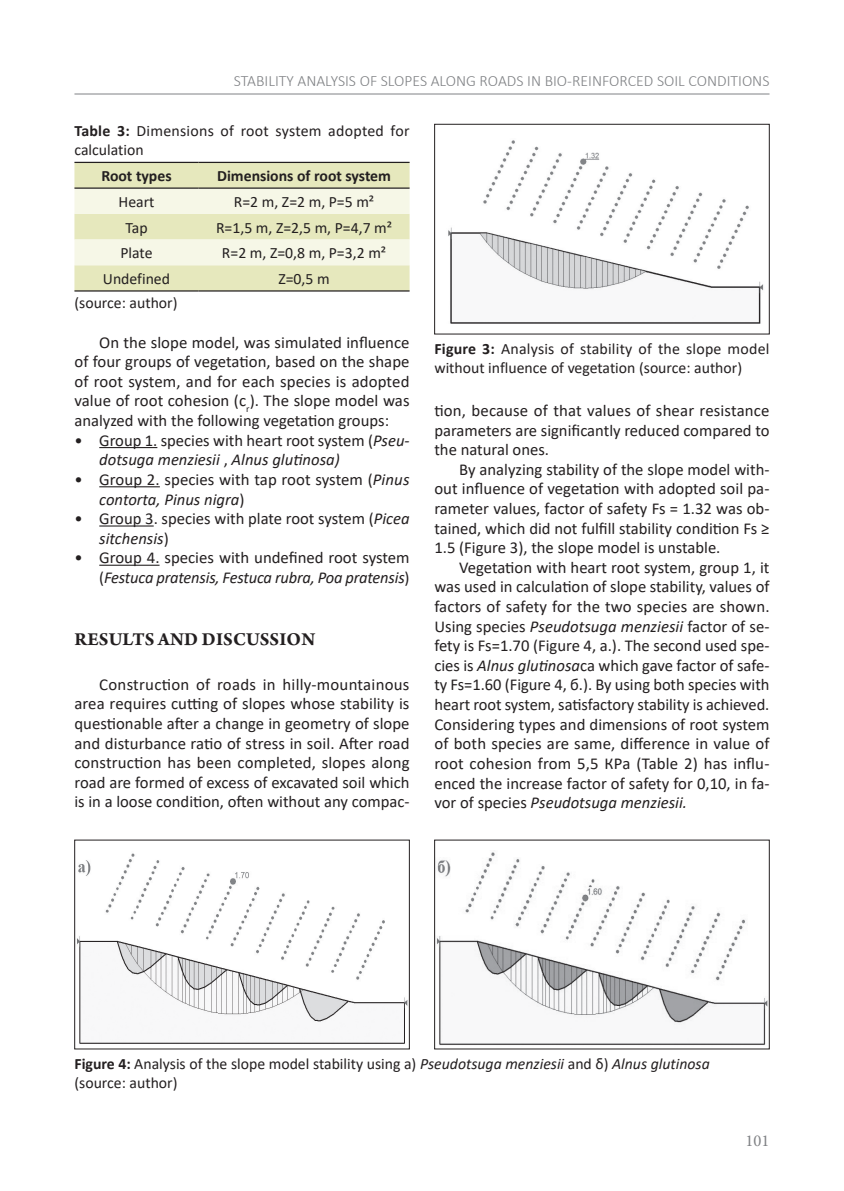
<style>
.page{position:relative;width:844px;height:1191px;background:#fff}
.page>*{position:absolute;margin:0;border:0;box-sizing:border-box;transform-origin:0 0}
.t1{font:700 19.25px "Arno Pro";letter-spacing:.01em;color:#231f20}
.t2{font:16.62px/19.6px "Calibri";color:#231f20;text-align:justify}
.t3{font:italic 16.62px/19.6px "Calibri";letter-spacing:-.01em;color:#231f20;text-align:right}
.t4{font:16.62px "Minion Pro";color:#808285}
.t5{font:15.75px/18.9px "Calibri";color:#231f20}
.t6{font:300 15.75px "Calibri";color:#808285}
.t7{font:700 15.75px "Calibri";color:#231f20}
.s1{font-weight:700}
.s2{font-style:italic}
.s3{font-style:normal}
</style>
<div class="page">
<hr style="left:74px;top:94px;width:695px;height:1px;background:#808285">
<hr style="left:99px;top:447px;width:58px;height:1px;background:#231f20">
<hr style="left:99px;top:486px;width:61px;height:1px;background:#231f20">
<hr style="left:99px;top:525px;width:55px;height:1px;background:#231f20">
<hr style="left:99px;top:564px;width:60px;height:2px;background:#231f20">
<div style="left:74px;top:163px;width:335px;height:127px;background:#e6e8bd"></div>
<svg style="left:74px;top:189px;width:335px;height:76px;background:#f0f2d9"></svg>
<hr style="left:74px;top:187px;width:124px;height:2px;background:#231f20">
<hr style="left:198px;top:187px;width:211px;height:2px;background:#231f20">
<hr style="left:74px;top:162px;width:124px;height:1px;background:#231f20">
<hr style="left:198px;top:162px;width:211px;height:1px;background:#231f20">
<hr style="left:74px;top:290px;width:124px;height:1px;background:#231f20">
<hr style="left:198px;top:290px;width:211px;height:1px;background:#231f20">
<img style="left:448px;top:140px;width:316px;height:184px">
<div style="left:434px;top:124px;width:335px;height:210px;border:1px solid #231f20"></div>
<img style="left:77px;top:853px;width:330px;height:191px">
<img style="left:436px;top:852px;width:331px;height:193px">
<p class="t6" style="left:234px;top:71px;width:537px">STABILITY ANALYSIS OF SLOPES ALONG ROADS IN BIO-REINFORCED SOIL CONDITIONS</p>
<p class="t5" style="left:74px;top:121px;width:336px"><span class="s1">Table 3:</span> Dimensions of root system adopted for calculation</p>
<p class="t7" style="left:101px;top:165px;width:72px">Root types</p>
<p class="t7" style="left:217px;top:165px;width:175px">Dimensions of root system</p>
<p class="t5" style="left:118px;top:192px;width:37px">Heart</p>
<p class="t5" style="left:234px;top:192px;width:142px">R=2 m, Z=2 m, P=5 m²</p>
<p class="t5" style="left:125px;top:217px;width:24px">Tap</p>
<p class="t5" style="left:216px;top:217px;width:178px">R=1,5 m, Z=2,5 m, P=4,7 m²</p>
<p class="t5" style="left:120px;top:243px;width:34px">Plate</p>
<p class="t5" style="left:222px;top:243px;width:166px">R=2 m, Z=0,8 m, P=3,2 m²</p>
<p class="t5" style="left:103px;top:269px;width:69px">Undefined</p>
<p class="t5" style="left:278px;top:269px;width:53px">Z=0,5 m</p>
<p class="t5" style="left:74px;top:293px;width:104px">(source: author)</p>
<p class="t2" style="left:74px;top:332px;width:336px;text-indent:25px">On the slope model, was simulated influence of four groups of vegetation, based on the shape of root system, and for each species is adopted value of root cohesion (c<sub>r</sub>). The slope model was analyzed with the following vegetation groups:</p>
<p class="t2" style="left:99px;top:430px;width:312px;text-indent:-25px">• Group 1. species with heart root system (<span class="s2">Pseu&shy;dotsuga menziesii</span> , <span class="s2">Alnus glutinosa)</span></p>
<p class="t2" style="left:99px;top:469px;width:311px;text-indent:-25px">• Group 2. species with tap root system (<span class="s2">Pinus contorta, Pinus nigra</span>)</p>
<p class="t2" style="left:99px;top:508px;width:312px;text-indent:-25px">• Group 3. species with plate root system (<span class="s2">Picea sitchensis</span>)</p>
<p class="t3" style="left:74px;top:547px;width:336px"><span class="s3">• Group 4. species with undefined root system (</span>Festuca pratensis, Festuca rubra, Poa pratensis<span class="s3">)</span></p>
<p class="t1" style="left:75px;top:628px;width:242px">RESULTS AND DISCUSSION</p>
<p class="t2" style="left:74px;top:674px;width:336px;text-indent:25px">Construction of roads in hilly-mountainous area requires cutting of slopes whose stability is questionable after a change in geometry of slope and disturbance ratio of stress in soil. After road construction has been completed, slopes along road are formed of excess of excavated soil which is in a loose condition, often without any compac-</p>
<p class="t5" style="left:434px;top:339px;width:336px"><span class="s1">Figure 3:</span> Analysis of stability of the slope model without influence of vegetation (source: author)</p>
<p class="t2" style="left:434px;top:400px;width:336px">tion, because of that values of shear resistance parameters are significantly reduced compared to the natural ones.</p>
<p class="t2" style="left:434px;top:459px;width:336px;text-indent:25px">By analyzing stability of the slope model with&shy;out influence of vegetation with adopted soil pa&shy;rameter values, factor of safety Fs = 1.32 was ob&shy;tained, which did not fulfill stability condition Fs ≥ 1.5 (Figure 3), the slope model is unstable.</p>
<p class="t2" style="left:434px;top:557px;width:336px;text-indent:25px">Vegetation with heart root system, group 1, it was used in calculation of slope stability, values of factors of safety for the two species are shown.<br>Using species <span class="s2">Pseudotsuga menziesii</span> factor of se&shy;fety is Fs=1.70 (Figure 4, а.). The second used spe&shy;cies is <span class="s2">Alnus glutinosa</span>са which gave factor of safe&shy;ty Fs=1.60 (Figure 4, б.). By using both species with heart root system, satisfactory stability is achieved.<br>Considering types and dimensions of root system of both species are same, difference in value of root cohesion from 5,5 КРа (Table 2) has influ&shy;enced the increase factor of safety for 0,10, in fa&shy;vor of species <span class="s2">Pseudotsuga menziesii.</span></p>
<p class="t5" style="left:74px;top:1054px;width:636px"><span class="s1">Figure 4:</span> Analysis of the slope model stability using а) <span class="s2">Pseudotsuga menziesii</span> and б) <span class="s2">Alnus glutinosa </span>(source: author)</p>
<p class="t4" style="left:745px;top:1129px;width:25px">101</p>
</div>
